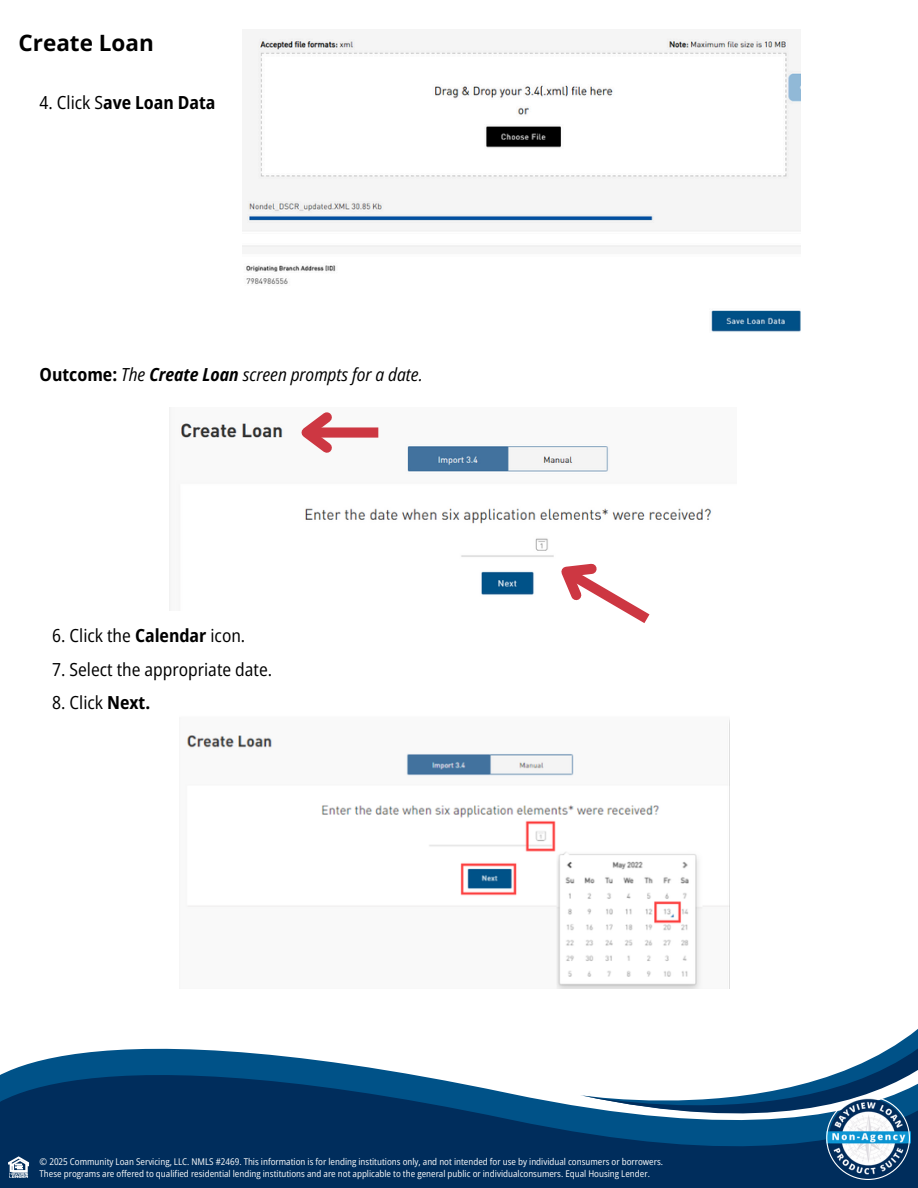
<style>
.page{position:relative;width:918px;height:1188px;background:#fff}
.page>*{position:absolute;margin:0;border:0;box-sizing:border-box;transform-origin:0 0}
.t1{font:700 22.5px "Open Sans";color:#000}
.t2{font:semi-condensed 18px "Open Sans";color:#000}
.t3{font:italic semi-condensed 18px "Open Sans";color:#000}
.t4{font:700 semi-condensed 18px "Open Sans";color:#000}
.t5{font:semi-condensed 9.3px/11.6px "Open Sans";color:#fbfbfb}
.s1{font-weight:400}
.s2{font-weight:700;font-style:normal}
.s3{font-weight:700}
</style>
<div class="page">
<svg style="left:0;top:1048px;width:574px;height:140px;background:#214f79"></svg>
<svg style="left:574px;top:1029px;width:344px;height:159px"></svg>
<svg style="left:8px;top:1156px;width:21px;height:22px"></svg>
<img style="left:826px;top:1096px;width:85px;height:85px">
<svg style="left:826px;top:1096px;width:84px;height:84px"></svg>
<img style="left:242px;top:38px;width:558px;height:294px">
<img style="left:181px;top:423px;width:531px;height:172px">
<div style="left:307px;top:427px;width:71px;height:11px;background:#cd3742"></div>
<svg style="left:290px;top:412px;width:51px;height:50px"></svg>
<svg style="left:537px;top:538px;width:124px;height:85px"></svg>
<img style="left:187px;top:719px;width:543px;height:270px">
<h2 class="t1" style="left:19px;top:27px;width:137px">Create Loan</h2>
<h2 class="t4" style="left:40px;top:90px;width:177px"><span class="s1">4. Click S</span>ave Loan Data</h2>
<p class="t3" style="left:40px;top:362px;width:385px"><span class="s2">Outcome:</span> The <span class="s3">Create Loan</span> screen prompts for a date.</p>
<p class="t2" style="left:52px;top:623px;width:195px">6. Click the <span class="s3">Calendar</span> icon.</p>
<p class="t2" style="left:52px;top:656px;width:221px">7. Select the appropriate date.</p>
<p class="t2" style="left:52px;top:690px;width:99px">8. Click <span class="s3">Next.</span></p>
<h1 class="t5" style="left:40px;top:1156px;width:625px">© 2025 Community Loan Servicing, LLC. NMLS #2469. This information is for lending institutions only, and not intended for use by individual consumers or borrowers.<br>These programs are offered to qualified residential lending institutions and are not applicable to the general public or individualconsumers. Equal Housing Lender.</h1>
</div>
